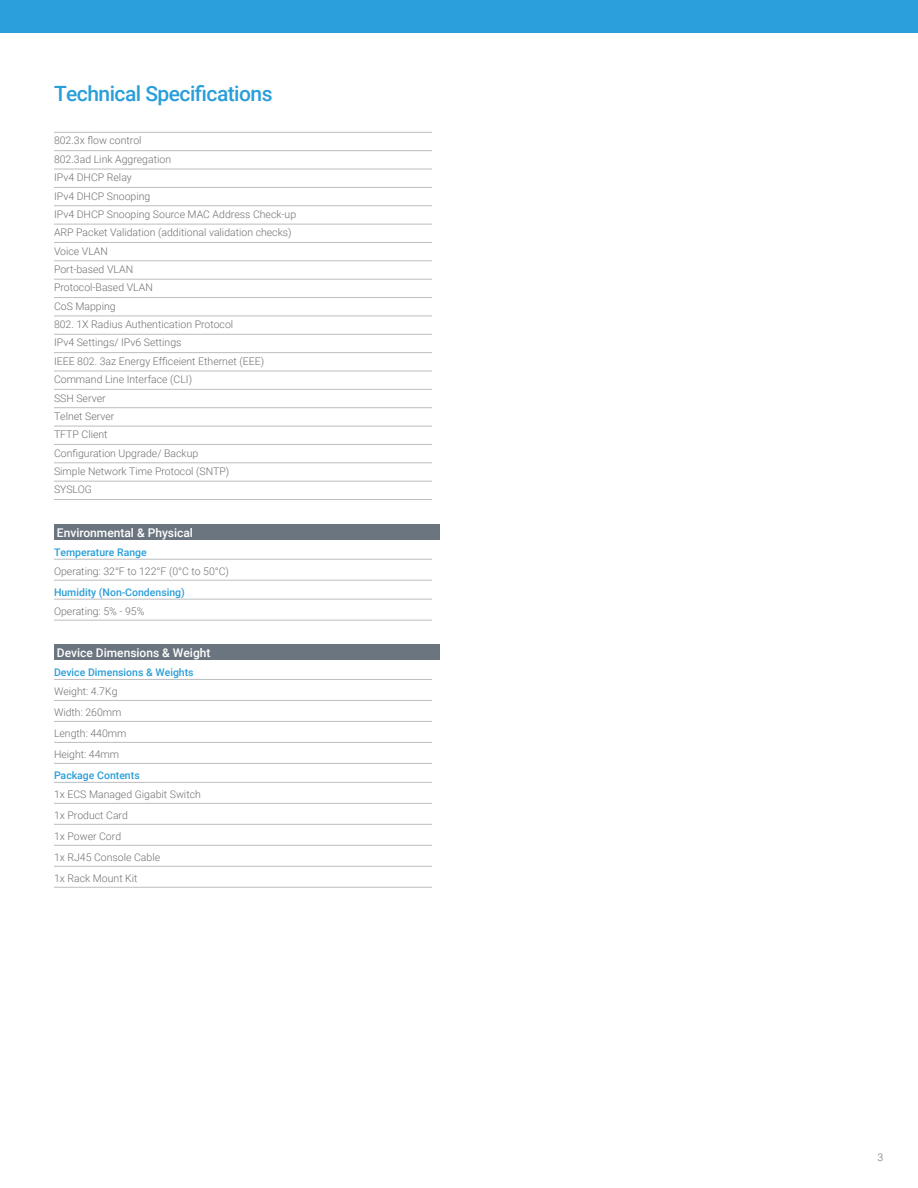
<style>
.page{position:relative;width:918px;height:1188px;background:#fff}
.page>*{position:absolute;margin:0;border:0;box-sizing:border-box;transform-origin:0 0}
.t1{font:500 21px "Roboto";letter-spacing:-.025em;color:#299ed9}
.t2{font:500 12px "Roboto";color:#fff}
.t3{font:300 10.5px/18.3px "Roboto";color:#6f7073}
.t4{font:500 10.5px "Roboto";color:#299ed9}
</style>
<div class="page">
<div style="left:0;top:0;width:918px;height:32px;background:#2b9fd9"></div>
<hr style="left:54px;top:559px;width:378px;height:1px;background:#bcbdc0">
<hr style="left:54px;top:580px;width:378px;height:1px;background:#bcbdc0">
<hr style="left:54px;top:599px;width:378px;height:1px;background:#bcbdc0">
<hr style="left:54px;top:620px;width:378px;height:1px;background:#bcbdc0">
<hr style="left:54px;top:679px;width:378px;height:1px;background:#bcbdc0">
<hr style="left:54px;top:700px;width:378px;height:1px;background:#bcbdc0">
<hr style="left:54px;top:721px;width:378px;height:1px;background:#bcbdc0">
<hr style="left:54px;top:742px;width:378px;height:1px;background:#bcbdc0">
<hr style="left:54px;top:763px;width:378px;height:1px;background:#bcbdc0">
<hr style="left:54px;top:782px;width:378px;height:1px;background:#bcbdc0">
<hr style="left:54px;top:803px;width:378px;height:1px;background:#bcbdc0">
<hr style="left:54px;top:824px;width:378px;height:1px;background:#bcbdc0">
<hr style="left:54px;top:845px;width:378px;height:1px;background:#bcbdc0">
<hr style="left:54px;top:866px;width:378px;height:1px;background:#bcbdc0">
<hr style="left:54px;top:887px;width:378px;height:1px;background:#bcbdc0">
<div style="left:54px;top:524px;width:386px;height:15px;background:#6b7580"></div>
<div style="left:54px;top:644px;width:386px;height:16px;background:#6b7580"></div>
<hr style="left:54px;top:132px;width:378px;height:1px;background:#bcbdc0">
<hr style="left:54px;top:150px;width:378px;height:1px;background:#bcbdc0">
<hr style="left:54px;top:169px;width:378px;height:1px;background:#bcbdc0">
<hr style="left:54px;top:187px;width:378px;height:1px;background:#bcbdc0">
<hr style="left:54px;top:205px;width:378px;height:1px;background:#bcbdc0">
<hr style="left:54px;top:224px;width:378px;height:1px;background:#bcbdc0">
<hr style="left:54px;top:242px;width:378px;height:1px;background:#bcbdc0">
<hr style="left:54px;top:260px;width:378px;height:1px;background:#bcbdc0">
<hr style="left:54px;top:279px;width:378px;height:1px;background:#bcbdc0">
<hr style="left:54px;top:297px;width:378px;height:1px;background:#bcbdc0">
<hr style="left:54px;top:316px;width:378px;height:1px;background:#bcbdc0">
<hr style="left:54px;top:334px;width:378px;height:1px;background:#bcbdc0">
<hr style="left:54px;top:352px;width:378px;height:1px;background:#bcbdc0">
<hr style="left:54px;top:371px;width:378px;height:1px;background:#bcbdc0">
<hr style="left:54px;top:389px;width:378px;height:1px;background:#bcbdc0">
<hr style="left:54px;top:407px;width:378px;height:1px;background:#bcbdc0">
<hr style="left:54px;top:426px;width:378px;height:1px;background:#bcbdc0">
<hr style="left:54px;top:444px;width:378px;height:1px;background:#bcbdc0">
<hr style="left:54px;top:462px;width:378px;height:1px;background:#bcbdc0">
<hr style="left:54px;top:481px;width:378px;height:1px;background:#bcbdc0">
<hr style="left:54px;top:499px;width:378px;height:1px;background:#bcbdc0">
<h1 class="t1" style="left:54px;top:79px;width:220px">Technical Specifications</h1>
<p class="t3" style="left:54px;top:131px;width:244px">802.3x flow control<br>802.3ad Link Aggregation<br>IPv4 DHCP Relay<br>IPv4 DHCP Snooping<br>IPv4 DHCP Snooping Source MAC Address Check-up<br>ARP Packet Validation (additional validation checks)<br>Voice VLAN<br>Port-based VLAN<br>Protocol-Based VLAN<br>CoS Mapping<br>802. 1X Radius Authentication Protocol<br>IPv4 Settings/ IPv6 Settings<br>IEEE 802. 3az Energy Efficeient Ethernet (EEE)<br>Command Line Interface (CLI)<br>SSH Server<br>Telnet Server<br>TFTP Client<br>Configuration Upgrade/ Backup<br>Simple Network Time Protocol (SNTP)<br>SYSLOG</p>
<p class="t2" style="left:57px;top:524px;width:137px">Environmental &amp; Physical</p>
<p class="t4" style="left:54px;top:545px;width:94px">Temperature Range</p>
<p class="t3" style="left:54px;top:562px;width:176px">Operating: 32°F to 122°F (0°C to 50°C)</p>
<p class="t4" style="left:54px;top:585px;width:132px">Humidity (Non-Condensing)</p>
<p class="t3" style="left:54px;top:602px;width:92px">Operating: 5% - 95%</p>
<p class="t2" style="left:57px;top:644px;width:155px">Device Dimensions &amp; Weight</p>
<p class="t4" style="left:54px;top:665px;width:141px">Device Dimensions &amp; Weights</p>
<p class="t3" style="left:54px;top:681px;width:74px;line-height:21px">Weight: 4.7Kg<br>Width: 260mm<br>Length: 440mm<br>Height: 44mm</p>
<p class="t4" style="left:54px;top:768px;width:87px">Package Contents</p>
<p class="t3" style="left:54px;top:783px;width:148px;line-height:21px">1x ECS Managed Gigabit Switch<br>1x Product Card<br>1x Power Cord<br>1x RJ45 Console Cable<br>1x Rack Mount Kit</p>
<p class="t3" style="left:878px;top:1148px;width:7px">3</p>
</div>
